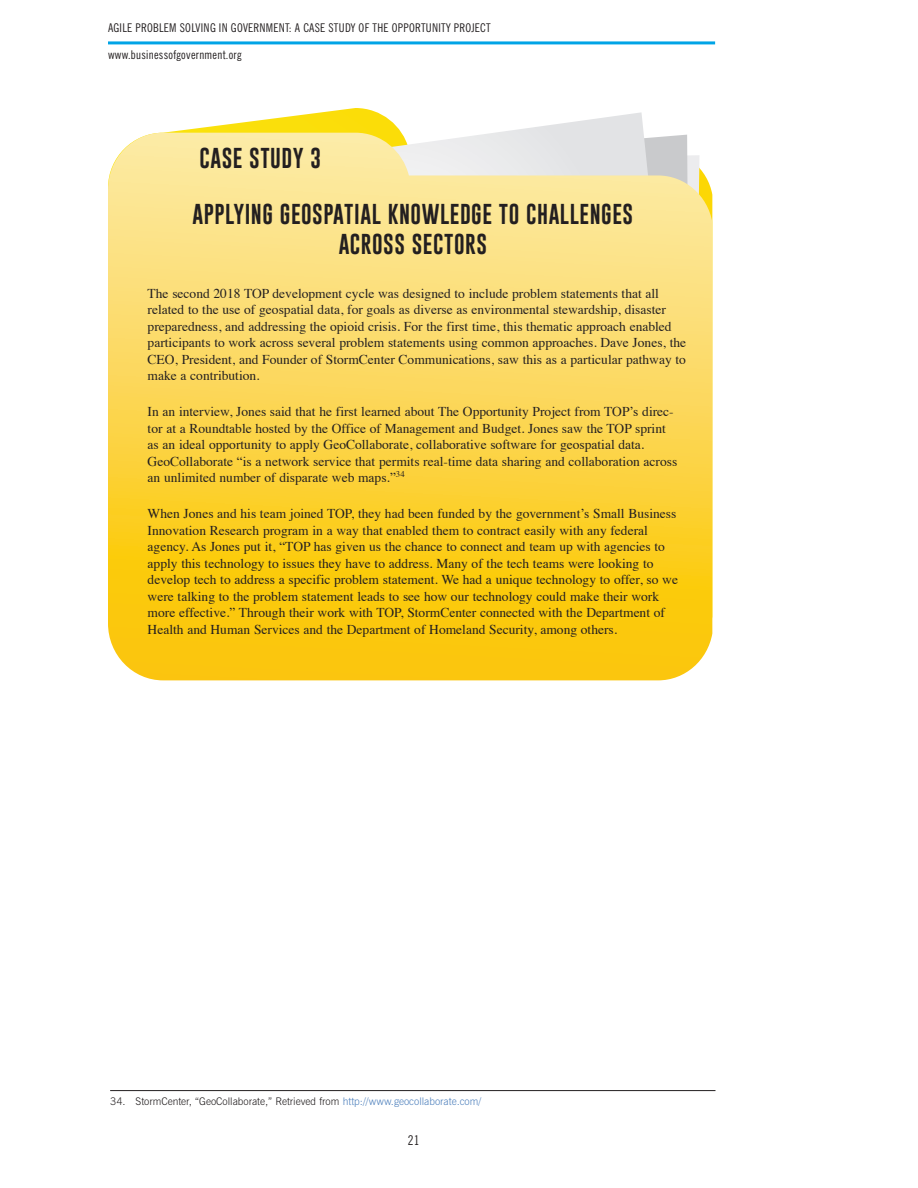
<style>
.page{position:relative;width:918px;height:1188px;background:#fff}
.page>*{position:absolute;margin:0;border:0;box-sizing:border-box;transform-origin:0 0}
.Text-Boxed_Header_Bo{font:21px/30px "Gobold";letter-spacing:.025em;color:#231f20;text-align:center}
.Text-Boxed_Times{font:13.5px/16.5px "Times";color:#231f20}
.t1{font:condensed 13.5px "News Gothic BT";color:#231f20}
.t2{font:condensed 12px/26.2px "News Gothic BT";letter-spacing:.025em;color:#231f20}
.Endnotes_list_1-9{font:300 10.5px "News Gothic BT";color:#231f20}
.s1{color:#4f81bd}
</style>
<div class="page">
<hr style="left:108px;top:41px;width:607px;height:3px;background:#00a4e6">
<svg style="left:158px;top:112px;width:486px;height:21px"></svg>
<svg style="left:108px;top:133px;width:604px;height:547px;background:#fad756"></svg>
<hr style="left:110px;top:1090px;width:606px;height:1px;background:#231f20">
<p class="t2" style="left:108px;top:15px;width:384px">AGILE PROBLEM SOLVING IN GOVERNMENT: A CASE STUDY OF THE OPPORTUNITY PROJECT<br>WWW.BUSINESSOFGOVERNMENT.ORG</p>
<p class="Text-Boxed_Header_Bo" style="left:199px;top:143px;width:123px">CASE STUDY 3</p>
<p class="Text-Boxed_Header_Bo" style="left:192px;top:199px;width:442px">APPLYING GEOSPATIAL KNOWLEDGE TO CHALLENGES<br>ACROSS SECTORS</p>
<p class="Text-Boxed_Times" style="left:148px;top:284px;width:540px">The second 2018 TOP development cycle was designed to include problem statements that all related to the use of geospatial data, for goals as diverse as environmental stewardship, disaster preparedness, and addressing the opioid crisis. For the first time, this thematic approach enabled participants to work across several problem statements using common approaches. Dave Jones, the CEO, President, and Founder of StormCenter Communications, saw this as a particular pathway to make a contribution.</p>
<p class="Text-Boxed_Times" style="left:148px;top:402px;width:531px">In an interview, Jones said that he first learned about The Opportunity Project from TOP’s direc&shy;tor at a Roundtable hosted by the Office of Management and Budget. Jones saw the TOP sprint as an ideal opportunity to apply GeoCollaborate, collaborative software for geospatial data.<br>GeoCollaborate “is a network service that permits real-time data sharing and collaboration across an unlimited number of disparate web maps.”<sup>34</sup></p>
<p class="Text-Boxed_Times" style="left:148px;top:504px;width:532px">When Jones and his team joined TOP, they had been funded by the government’s Small Business Innovation Research program in a way that enabled them to contract easily with any federal agency. As Jones put it, “TOP has given us the chance to connect and team up with agencies to apply this technology to issues they have to address. Many of the tech teams were looking to develop tech to address a specific problem statement. We had a unique technology to offer, so we were talking to the problem statement leads to see how our technology could make their work more effective.” Through their work with TOP, StormCenter connected with the Department of Health and Human Services and the Department of Homeland Security, among others.</p>
<p class="Endnotes_list_1-9" style="left:110px;top:1095px;width:373px">34. StormCenter, “GeoCollaborate,” Retrieved from <span class="s1">http://www.geocollaborate.com/</span></p>
<p class="t1" style="left:408px;top:1131px;width:13px">21</p>
</div>
